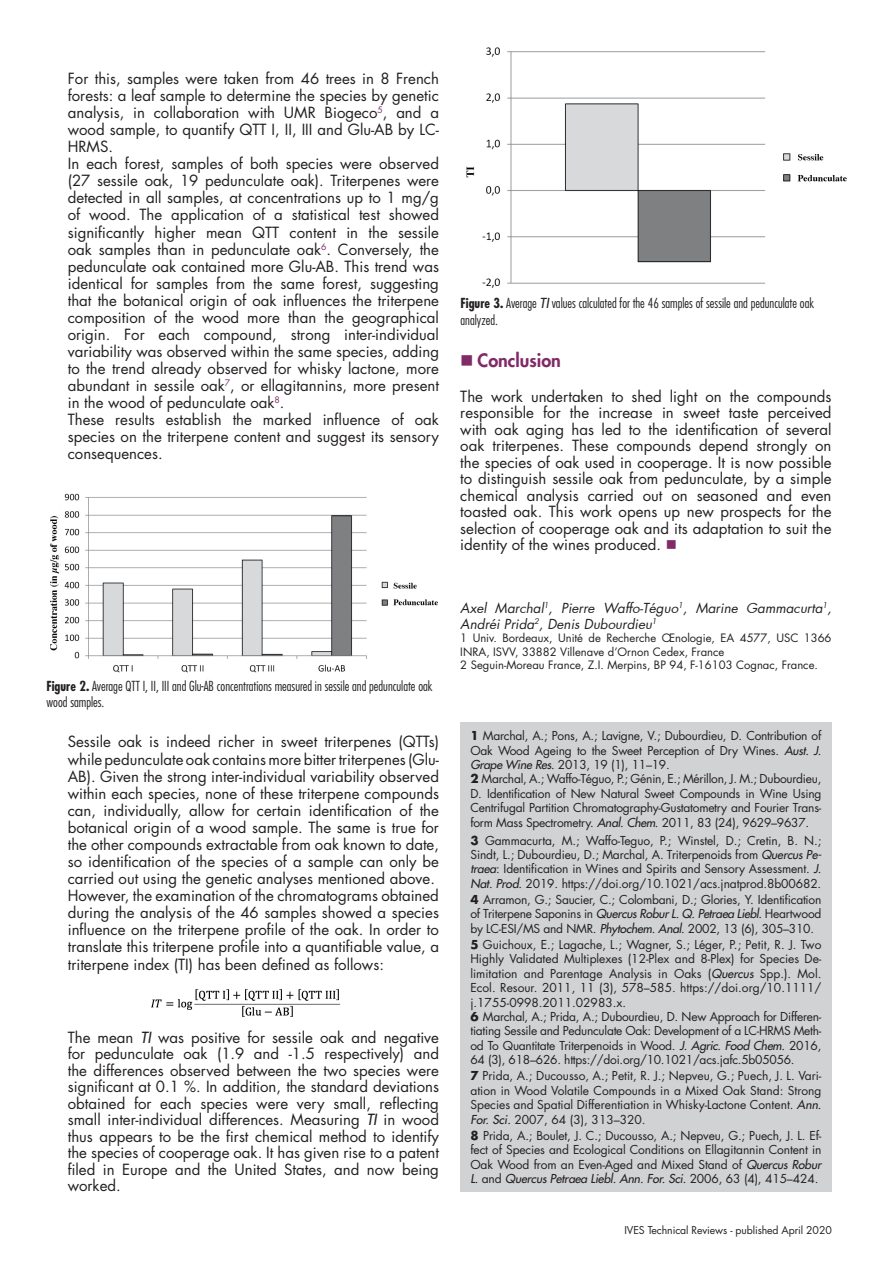
<style>
.page{position:relative;width:893px;height:1263px;background:#fff}
.page>*{position:absolute;margin:0;border:0;box-sizing:border-box;transform-origin:0 0}
.t1{font:800 18px "Futura";color:#802a67}
.t2{font:15px/17.1px "Futura";color:#231f20;text-align:justify}
.t3{font:300 condensed 13.5px/16.2px "Futura";color:#231f20}
.t4{font:italic 13.5px/16.2px "Futura";color:#231f20}
.t5{font:12px/14.4px "Futura";letter-spacing:-.01em;color:#231f20;text-align:justify}
.t6{font:11.25px/13.5px "Futura";color:#231f20}
.t7{font:10.5px "Futura";letter-spacing:-.01em;color:#231f20}
.s1{font-weight:700}
.s2{font-style:italic}
.s3{font-weight:400;font-style:italic;font-stretch:normal}
.s4{color:#802a67}
</style>
<div class="page">
<div style="left:460px;top:722px;width:371px;height:470px;background:#d1d2d4"></div>
<img style="left:466px;top:47px;width:381px;height:241px">
<img style="left:50px;top:493px;width:388px;height:180px">
<img style="left:151px;top:989px;width:189px;height:28px">
<p class="t2" style="left:68px;top:70px;width:373px">For this, samples were taken from 46 trees in 8 French forests: a leaf sample to determine the species by genetic analysis, in collaboration with UMR Biogeco<sup>5</sup>, and a wood sample, to quantify QTT I, II, III and Glu-AB by LC-HRMS.</p>
<p class="t2" style="left:68px;top:155px;width:373px">In each forest, samples of both species were observed (27 sessile oak, 19 pedunculate oak). Triterpenes were detected in all samples, at concentrations up to 1 mg/g of wood. The application of a statistical test showed significantly higher mean QTT content in the sessile oak samples than in pedunculate oak<sup>6</sup>. Conversely, the pedunculate oak contained more Glu-AB. This trend was identical for samples from the same forest, suggesting that the botanical origin of oak influences the triterpene composition of the wood more than the geographical origin. For each compound, strong inter-individual variability was observed within the same species, adding to the trend already observed for whisky lactone, more abundant in sessile oak<sup>7</sup>, or ellagitannins, more present in the wood of pedunculate oak<sup>8</sup>.</p>
<p class="t2" style="left:68px;top:411px;width:373px">These results establish the marked influence of oak species on the triterpene content and suggest its sensory consequences.</p>
<p class="t3" style="left:47px;top:678px;width:388px"><span class="s1">Figure 2.</span> Average QTT I, II, III and Glu-AB concentrations measured in sessile and pedunculate oak wood samples.</p>
<p class="t2" style="left:68px;top:733px;width:373px">Sessile oak is indeed richer in sweet triterpenes (QTTs) while pedunculate oak contains more bitter triterpenes (Glu-AB). Given the strong inter-individual variability observed within each species, none of these triterpene compounds can, individually, allow for certain identification of the botanical origin of a wood sample. The same is true for the other compounds extractable from oak known to date, so identification of the species of a sample can only be carried out using the genetic analyses mentioned above.</p>
<p class="t2" style="left:68px;top:887px;width:373px">However, the examination of the chromatograms obtained during the analysis of the 46 samples showed a species influence on the triterpene profile of the oak. In order to translate this triterpene profile into a quantifiable value, a triterpene index (TI) has been defined as follows:</p>
<p class="t2" style="left:68px;top:1029px;width:373px;line-height:16.5px">The mean <span class="s2">TI</span> was positive for sessile oak and negative for pedunculate oak (1.9 and -1.5 respectively) and the differences observed between the two species were significant at 0.1 %. In addition, the standard deviations obtained for each species were very small, reflecting small inter-individual differences. Measuring <span class="s2">TI</span> in wood thus appears to be the first chemical method to identify the species of cooperage oak. It has given rise to a patent filed in Europe and the United States, and now being worked.</p>
<p class="t3" style="left:461px;top:295px;width:355px"><span class="s1">Figure 3.</span> Average <span class="s3">TI</span> values calculated for the 46 samples of sessile and pedunculate oak analyzed.</p>
<p class="t1" style="left:460px;top:349px;width:102px">■ Conclusion</p>
<p class="t2" style="left:460px;top:388px;width:373px;line-height:16.5px">The work undertaken to shed light on the compounds responsible for the increase in sweet taste perceived with oak aging has led to the identification of several oak triterpenes. These compounds depend strongly on the species of oak used in cooperage. It is now possible to distinguish sessile oak from pedunculate, by a simple chemical analysis carried out on seasoned and even toasted oak. This work opens up new prospects for the selection of cooperage oak and its adaptation to suit the identity of the wines produced. <span class="s4">■</span></p>
<p class="t4" style="left:460px;top:599px;width:373px">Axel Marchal<sup>1</sup>, Pierre Waffo-Téguo<sup>1</sup>, Marine Gammacurta<sup>1</sup>,<br>Andréi Prida<sup>2</sup>, Denis Dubourdieu<sup>1</sup></p>
<p class="t6" style="left:460px;top:631px;width:373px">1 Univ. Bordeaux, Unité de Recherche Œnologie, EA 4577, USC 1366<br>INRA, ISVV, 33882 Villenave d’Ornon Cedex, France</p>
<p class="t6" style="left:460px;top:658px;width:359px">2 Seguin-Moreau France, Z.I. Merpins, BP 94, F-16103 Cognac, France.</p>
<p class="t5" style="left:470px;top:728px;width:352px"><span class="s1">1</span> Marchal, A.; Pons, A.; Lavigne, V.; Dubourdieu, D. Contribution of Oak Wood Ageing to the Sweet Perception of Dry Wines. <span class="s2">Aust. J.<br>Grape Wine Res.</span> 2013, 19 (1), 11–19.</p>
<p class="t5" style="left:470px;top:771px;width:352px"><span class="s1">2</span> Marchal, A.; Waffo-Téguo, P.; Génin, E.; Mérillon, J. M.; Dubourdieu, D. Identification of New Natural Sweet Compounds in Wine Using Centrifugal Partition Chromatography-Gustatometry and Fourier Trans&shy;form Mass Spectrometry. <span class="s2">Anal. Chem.</span> 2011, 83 (24), 9629–9637.</p>
<p class="t5" style="left:470px;top:833px;width:352px"><span class="s1">3</span> Gammacurta, M.; Waffo-Teguo, P.; Winstel, D.; Cretin, B. N.; Sindt, L.; Dubourdieu, D.; Marchal, A. Triterpenoids from <span class="s2">Quercus Pe&shy;traea</span>: Identification in Wines and Spirits and Sensory Assessment. <span class="s2">J.<br>Nat. Prod.</span> 2019. https://doi.org/10.1021/acs.jnatprod.8b00682.</p>
<p class="t5" style="left:470px;top:892px;width:352px"><span class="s1">4</span> Arramon, G.; Saucier, C.; Colombani, D.; Glories, Y. Identification of Triterpene Saponins in <span class="s2">Quercus Robur L. Q. Petraea Liebl.</span> Heartwood by LC-ESI/MS and NMR. <span class="s2">Phytochem. Anal.</span> 2002, 13 (6), 305–310.</p>
<p class="t5" style="left:470px;top:937px;width:353px"><span class="s1">5</span> Guichoux, E.; Lagache, L.; Wagner, S.; Léger, P.; Petit, R. J. Two Highly Validated Multiplexes (12-Plex and 8-Plex) for Species De&shy;limitation and Parentage Analysis in Oaks (<span class="s2">Quercus</span> Spp.). Mol.<br>Ecol. Resour. 2011, 11 (3), 578–585. https://doi.org/10.1111/ j.1755-0998.2011.02983.x.</p>
<p class="t5" style="left:470px;top:1009px;width:352px"><span class="s1">6</span> Marchal, A.; Prida, A.; Dubourdieu, D. New Approach for Differen&shy;tiating Sessile and Pedunculate Oak: Development of a LC-HRMS Meth&shy;od To Quantitate Triterpenoids in Wood. <span class="s2">J. Agric. Food Chem.</span> 2016, 64 (3), 618–626. https://doi.org/10.1021/acs.jafc.5b05056.</p>
<p class="t5" style="left:470px;top:1068px;width:353px"><span class="s1">7</span> Prida, A.; Ducousso, A.; Petit, R. J.; Nepveu, G.; Puech, J. L. Vari&shy;ation in Wood Volatile Compounds in a Mixed Oak Stand: Strong Species and Spatial Differentiation in Whisky-Lactone Content. <span class="s2">Ann.<br>For. Sci.</span> 2007, 64 (3), 313–320.</p>
<p class="t5" style="left:470px;top:1128px;width:352px"><span class="s1">8</span> Prida, A.; Boulet, J. C.; Ducousso, A.; Nepveu, G.; Puech, J. L. Ef&shy;fect of Species and Ecological Conditions on Ellagitannin Content in Oak Wood from an Even-Aged and Mixed Stand of <span class="s2">Quercus Robur L.</span> and <span class="s2">Quercus Petraea Liebl. Ann. For. Sci.</span> 2006, 63 (4), 415–424.</p>
<p class="t7" style="left:624px;top:1223px;width:209px">IVES Technical Reviews - published April 2020</p>
</div>
